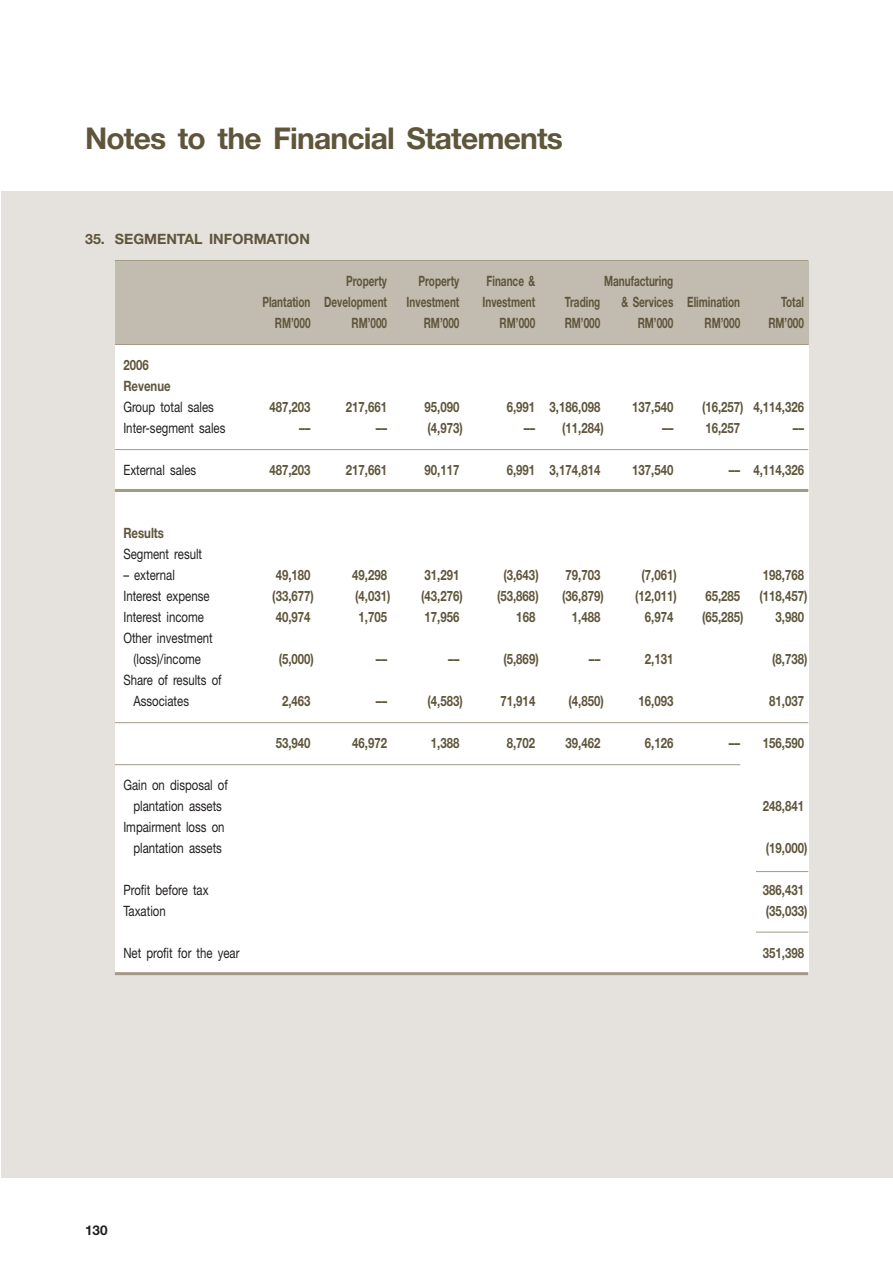
<style>
.page{position:relative;width:893px;height:1262px;background:#fff}
.page>*{position:absolute;margin:0;border:0;box-sizing:border-box;transform-origin:0 0}
.t1{font:700 30px "Helvetica Neue";letter-spacing:-.03em;color:#5f553b}
.t2{font:700 14.25px/21px "Helvetica Neue";color:#5f553b;scale:.8 1}
.t3{font:14.25px/21px "Helvetica Neue";color:#231f1f;text-align:center;scale:.8 1}
.t4{font:700 14.25px "Helvetica Neue";color:#5f553b;scale:.7 1}
.t5{font:700 14.25px "Helvetica Neue";color:#5f553b}
.t6{font:700 13.5px "Helvetica Neue";color:#231f1f}
</style>
<div class="page">
<div style="left:1px;top:191px;width:891px;height:987px;background:#e5e2dd"></div>
<div style="left:115px;top:345px;width:693px;height:629px;background:#fff"></div>
<div style="left:115px;top:261px;width:693px;height:83px;background:#c2bbaf"></div>
<hr style="left:756px;top:871px;width:52px;height:1px;background:#a29a87">
<hr style="left:756px;top:931px;width:52px;height:1px;background:#a29a87">
<hr style="left:115px;top:260px;width:693px;height:1px;background:#a29a87">
<hr style="left:115px;top:344px;width:693px;height:1px;background:#a29a87">
<hr style="left:115px;top:449px;width:693px;height:1px;background:#a29a87">
<hr style="left:115px;top:489px;width:693px;height:3px;background:#a29a87">
<hr style="left:115px;top:722px;width:693px;height:1px;background:#a29a87">
<hr style="left:115px;top:764px;width:625px;height:1px;background:#a29a87">
<hr style="left:115px;top:972px;width:693px;height:3px;background:#a29a87">
<h1 class="t1" style="left:85px;top:128px;width:479px">Notes to the Financial Statements</h1>
<p class="t5" style="left:85px;top:234px;width:226px">35. SEGMENTAL INFORMATION</p>
<p class="t4" style="left:346px;top:276px;width:60px">Property</p>
<p class="t4" style="left:418px;top:276px;width:60px">Property</p>
<p class="t4" style="left:486px;top:276px;width:71px">Finance &amp;</p>
<p class="t4" style="left:604px;top:276px;width:100px">Manufacturing</p>
<p class="t4" style="left:262px;top:297px;width:180px">Plantation Development</p>
<p class="t4" style="left:406px;top:297px;width:77px">Investment</p>
<p class="t4" style="left:482px;top:297px;width:77px">Investment</p>
<p class="t4" style="left:565px;top:297px;width:52px">Trading</p>
<p class="t4" style="left:621px;top:297px;width:171px">&amp; Services Elimination</p>
<p class="t4" style="left:781px;top:297px;width:34px">Total</p>
<p class="t4" style="left:275px;top:318px;width:52px">RM’000</p>
<p class="t4" style="left:351px;top:318px;width:52px">RM’000</p>
<p class="t4" style="left:424px;top:318px;width:52px">RM’000</p>
<p class="t4" style="left:499px;top:318px;width:52px">RM’000</p>
<p class="t4" style="left:564px;top:318px;width:52px">RM’000</p>
<p class="t4" style="left:637px;top:318px;width:52px">RM’000</p>
<p class="t4" style="left:704px;top:318px;width:52px">RM’000</p>
<p class="t4" style="left:768px;top:318px;width:52px">RM’000</p>
<p class="t2" style="left:123px;top:356px;width:61px">2006<br>Revenue</p>
<p class="t3" style="left:123px;top:398px;width:115px">Group total sales</p>
<p class="t2" style="left:269px;top:398px;width:53px">487,203</p>
<p class="t2" style="left:346px;top:398px;width:53px">217,661</p>
<p class="t2" style="left:424px;top:398px;width:45px">95,090</p>
<p class="t2" style="left:507px;top:398px;width:118px">6,991 3,186,098</p>
<p class="t2" style="left:632px;top:398px;width:53px">137,540</p>
<p class="t2" style="left:702px;top:398px;width:129px">(16,257) 4,114,326</p>
<p class="t3" style="left:123px;top:419px;width:129px">Inter-segment sales</p>
<p class="t2" style="left:299px;top:419px;width:16px">––</p>
<p class="t2" style="left:376px;top:419px;width:16px">––</p>
<p class="t2" style="left:427px;top:419px;width:46px">(4,973)</p>
<p class="t2" style="left:524px;top:419px;width:16px">––</p>
<p class="t2" style="left:562px;top:419px;width:54px">(11,284)</p>
<p class="t2" style="left:662px;top:419px;width:16px">––</p>
<p class="t2" style="left:705px;top:419px;width:45px">16,257</p>
<p class="t2" style="left:792px;top:419px;width:16px">––</p>
<p class="t3" style="left:123px;top:461px;width:93px">External sales</p>
<p class="t2" style="left:269px;top:461px;width:53px">487,203</p>
<p class="t2" style="left:346px;top:461px;width:53px">217,661</p>
<p class="t2" style="left:424px;top:461px;width:45px">90,117</p>
<p class="t2" style="left:507px;top:461px;width:118px">6,991 3,174,814</p>
<p class="t2" style="left:632px;top:461px;width:53px">137,540</p>
<p class="t2" style="left:728px;top:461px;width:95px">–– 4,114,326</p>
<p class="t2" style="left:123px;top:524px;width:52px">Results</p>
<p class="t3" style="left:123px;top:545px;width:100px">Segment result</p>
<p class="t3" style="left:123px;top:566px;width:66px">– external</p>
<p class="t2" style="left:276px;top:566px;width:45px">49,180</p>
<p class="t2" style="left:352px;top:566px;width:45px">49,298</p>
<p class="t2" style="left:424px;top:566px;width:45px">31,291</p>
<p class="t2" style="left:503px;top:566px;width:46px">(3,643)</p>
<p class="t2" style="left:565px;top:566px;width:45px">79,703</p>
<p class="t2" style="left:641px;top:566px;width:46px">(7,061)</p>
<p class="t2" style="left:762px;top:566px;width:53px">198,768</p>
<p class="t3" style="left:123px;top:587px;width:109px">Interest expense</p>
<p class="t2" style="left:272px;top:587px;width:54px">(33,677)</p>
<p class="t2" style="left:355px;top:587px;width:46px">(4,031)</p>
<p class="t2" style="left:421px;top:587px;width:54px">(43,276)</p>
<p class="t2" style="left:497px;top:587px;width:54px">(53,868)</p>
<p class="t2" style="left:562px;top:587px;width:54px">(36,879)</p>
<p class="t2" style="left:635px;top:587px;width:54px">(12,011)</p>
<p class="t2" style="left:705px;top:587px;width:45px">65,285</p>
<p class="t2" style="left:759px;top:587px;width:61px">(118,457)</p>
<p class="t3" style="left:123px;top:608px;width:102px">Interest income</p>
<p class="t2" style="left:276px;top:608px;width:45px">40,974</p>
<p class="t2" style="left:358px;top:608px;width:37px">1,705</p>
<p class="t2" style="left:424px;top:608px;width:45px">17,956</p>
<p class="t2" style="left:516px;top:608px;width:25px">168</p>
<p class="t2" style="left:572px;top:608px;width:37px">1,488</p>
<p class="t2" style="left:645px;top:608px;width:37px">6,974</p>
<p class="t2" style="left:702px;top:608px;width:54px">(65,285)</p>
<p class="t2" style="left:775px;top:608px;width:37px">3,980</p>
<p class="t3" style="left:123px;top:629px;width:113px">Other investment (loss)/income</p>
<p class="t2" style="left:279px;top:650px;width:46px">(5,000)</p>
<p class="t2" style="left:376px;top:650px;width:16px">––</p>
<p class="t2" style="left:448px;top:650px;width:16px">––</p>
<p class="t2" style="left:503px;top:650px;width:46px">(5,869)</p>
<p class="t2" style="left:589px;top:650px;width:16px">––</p>
<p class="t2" style="left:645px;top:650px;width:37px">2,131</p>
<p class="t2" style="left:772px;top:650px;width:46px">(8,738)</p>
<p class="t3" style="left:133px;top:671px;width:112px;text-align:left;text-indent:-10px">Share of results of<br>Associates</p>
<p class="t3" style="left:123px;top:776px;width:132px">Gain on disposal of plantation assets</p>
<p class="t3" style="left:123px;top:818px;width:128px">Impairment loss on plantation assets</p>
<p class="t2" style="left:282px;top:692px;width:37px">2,463</p>
<p class="t2" style="left:376px;top:692px;width:16px">––</p>
<p class="t2" style="left:427px;top:692px;width:46px">(4,583)</p>
<p class="t2" style="left:500px;top:692px;width:45px">71,914</p>
<p class="t2" style="left:568px;top:692px;width:46px">(4,850)</p>
<p class="t2" style="left:638px;top:692px;width:45px">16,093</p>
<p class="t2" style="left:769px;top:692px;width:45px">81,037</p>
<p class="t2" style="left:276px;top:734px;width:45px">53,940</p>
<p class="t2" style="left:352px;top:734px;width:45px">46,972</p>
<p class="t2" style="left:431px;top:734px;width:37px">1,388</p>
<p class="t2" style="left:507px;top:734px;width:37px">8,702</p>
<p class="t2" style="left:565px;top:734px;width:45px">39,462</p>
<p class="t2" style="left:645px;top:734px;width:37px">6,126</p>
<p class="t2" style="left:728px;top:734px;width:16px">––</p>
<p class="t2" style="left:762px;top:734px;width:53px">156,590</p>
<p class="t2" style="left:762px;top:797px;width:53px">248,841</p>
<p class="t2" style="left:765px;top:839px;width:54px">(19,000)</p>
<p class="t3" style="left:123px;top:881px;width:108px">Profit before tax</p>
<p class="t2" style="left:762px;top:881px;width:53px">386,431</p>
<p class="t3" style="left:123px;top:902px;width:55px">Taxation</p>
<p class="t2" style="left:765px;top:902px;width:54px">(35,033)</p>
<p class="t3" style="left:123px;top:944px;width:147px">Net profit for the year</p>
<p class="t2" style="left:762px;top:944px;width:53px">351,398</p>
<p class="t6" style="left:85px;top:1225px;width:24px">130</p>
</div>
